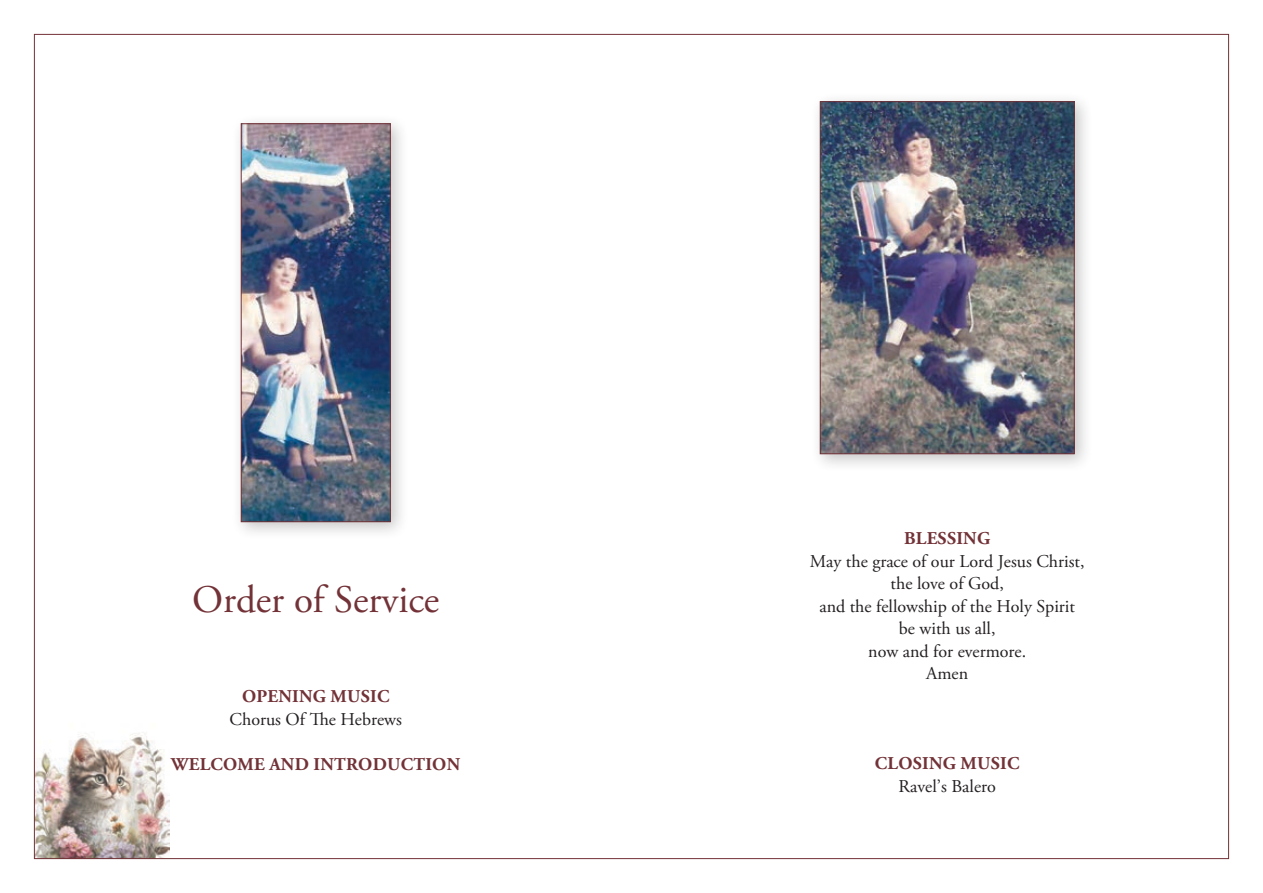
<style>
.page{position:relative;width:1263px;height:893px;background:#fff}
.page>*{position:absolute;margin:0;border:0;box-sizing:border-box;transform-origin:0 0}
.t1{font:39px "Adobe Garamond Pro";color:#723237}
.t2{font:18px/22.5px "Adobe Garamond Pro";color:#231f20;text-align:center}
.t3{font:700 18px "Adobe Garamond Pro";letter-spacing:.015em;color:#723237}
</style>
<div class="page">
<img style="left:36px;top:733px;width:133px;height:124px">
<div style="left:810px;top:92px;width:283px;height:381px;background:#231f20;opacity:.25"></div>
<img style="left:822px;top:103px;width:250px;height:349px">
<div style="left:820px;top:101px;width:254px;height:353px;border:1px solid #723237"></div>
<div style="left:231px;top:114px;width:178px;height:427px;background:#231f20;opacity:.25"></div>
<img style="left:243px;top:125px;width:146px;height:395px">
<div style="left:241px;top:123px;width:150px;height:399px;border:1px solid #723237"></div>
<h1 class="t1" style="left:192px;top:576px;width:249px">Order of Service</h1>
<p class="t3" style="left:242px;top:686px;width:149px">OPENING MUSIC</p>
<p class="t2" style="left:230px;top:708px;width:174px">Chorus Of The Hebrews</p>
<p class="t3" style="left:171px;top:753px;width:290px">WELCOME AND INTRODUCTION</p>
<p class="t3" style="left:904px;top:528px;width:87px">BLESSING</p>
<p class="t2" style="left:810px;top:550px;width:276px">May the grace of our Lord Jesus Christ, the love of God,<br>and the fellowship of the Holy Spirit be with us all,<br>now and for evermore.<br>Amen</p>
<p class="t3" style="left:875px;top:753px;width:146px">CLOSING MUSIC</p>
<p class="t2" style="left:899px;top:775px;width:99px">Ravel’s Balero</p>
</div>
